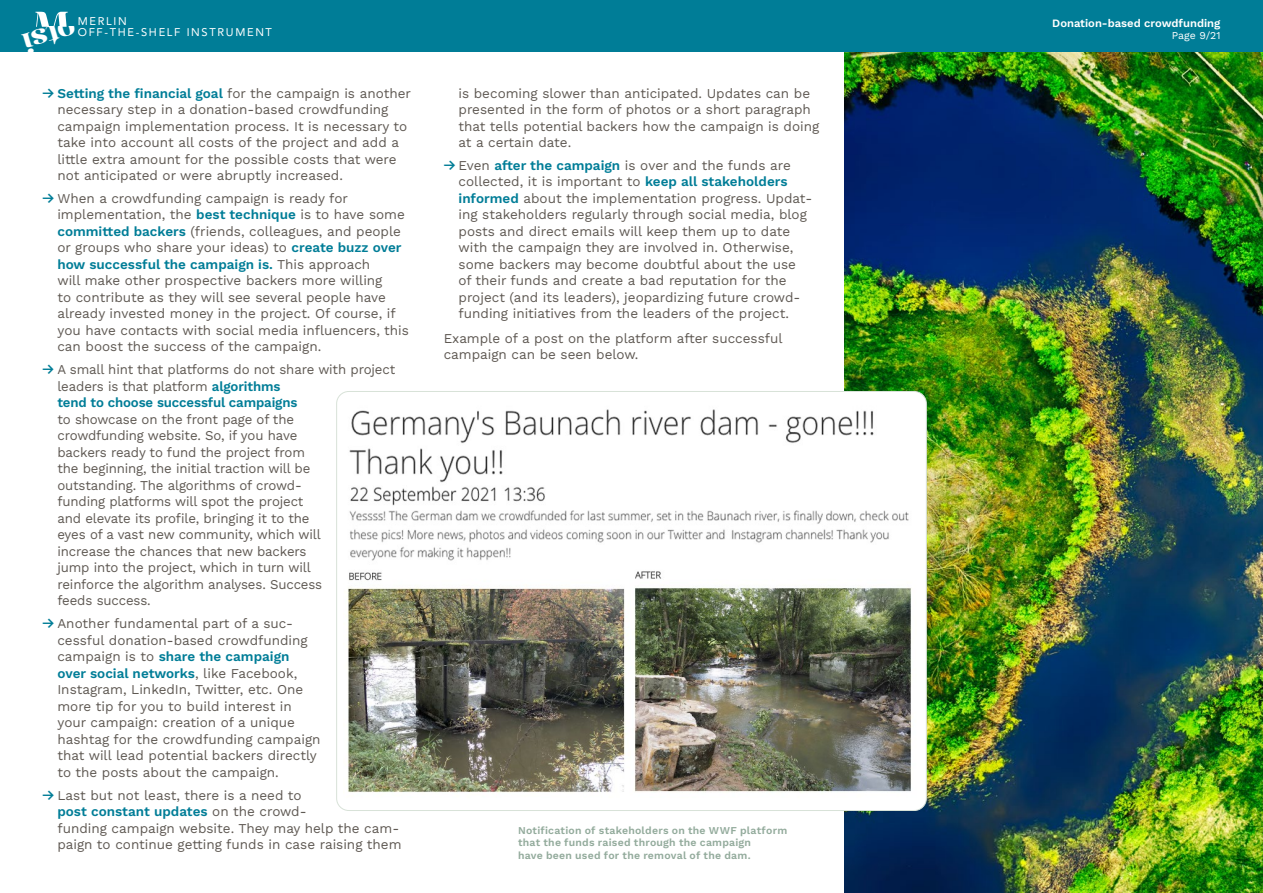
<style>
.page{position:relative;width:1263px;height:893px;background:#fff}
.page>*{position:absolute;margin:0;border:0;box-sizing:border-box;transform-origin:0 0}
.t1{font:800 31.05px "Famosa";color:#fff}
.t2{font:13.5px/16.5px "Work Sans";color:#5f5953}
.t3{font:600 11.25px "Work Sans";color:#fff}
.t4{font:11.1px/11.9px "Avenir LT Std";letter-spacing:.15em;color:#fff}
.t5{font:600 10.5px/12.6px "Work Sans";letter-spacing:.02em;color:#93ab9c}
.t6{font:10.5px "Work Sans";color:#fff}
.s1{font-family:"Labil Grotesk";font-weight:700;color:#007d97}
.s2{font-weight:600;color:#007d97}
</style>
<div class="page">
<img style="left:845px;top:51px;width:418px;height:842px">
<div style="left:337px;top:391px;width:589px;height:419px;background:#fff;border-radius:12px"></div>
<img style="left:347px;top:409px;width:565px;height:384px">
<div style="left:0;top:0;width:1263px;height:51px;background:#007d97"></div>
<svg style="left:35px;top:12px;width:33px;height:15px"></svg>
<p class="t4" style="left:78px;top:15px;width:196px">MERLIN<br>OFF-THE-SHELF INSTRUMENT</p>
<h1 class="t1" style="left:83px;top:51px;width:57px;rotate:163deg">otsi</h1>
<p class="t3" style="left:1052px;top:14px;width:170px">Donation-based crowdfunding</p>
<p class="t6" style="left:1172px;top:28px;width:50px">Page 9/21</p>
<p class="t2" style="left:57px;top:84px;width:355px;text-indent:-15px"><span class="s1">→</span> <span class="s2">Setting the financial goal</span> for the campaign is another necessary step in a donation-based crowdfunding campaign implementation process. It is necessary to take into account all costs of the project and add a little extra amount for the possible costs that were not anticipated or were abruptly increased.</p>
<p class="t2" style="left:57px;top:190px;width:353px;text-indent:-15px"><span class="s1">→</span> When a crowdfunding campaign is ready for implementation, the <span class="s2">best technique</span> is to have some <span class="s2">committed backers</span> (friends, colleagues, and people or groups who share your ideas) to <span class="s2">create buzz over how successful the campaign is.</span> This approach<br>will make other prospective backers more willing<br>to contribute as they will see several people have already invested money in the project. Of course, if you have contacts with social media influencers, this can boost the success of the campaign.</p>
<p class="t2" style="left:57px;top:361px;width:339px;text-indent:-15px"><span class="s1">→</span> A small hint that platforms do not share with project leaders is that platform <span class="s2">algorithms<br>tend to choose successful campaigns</span></p>
<p class="t2" style="left:57px;top:410px;width:266px">to showcase on the front page of the crowdfunding website. So, if you have backers ready to fund the project from the beginning, the initial traction will be outstanding. The algorithms of crowd&shy;funding platforms will spot the project and elevate its profile, bringing it to the eyes of a vast new community, which will increase the chances that new backers jump into the project, which in turn will reinforce the algorithm analyses. Success feeds success.</p>
<p class="t2" style="left:57px;top:615px;width:265px;text-indent:-15px"><span class="s1">→</span> Another fundamental part of a suc&shy;cessful donation-based crowdfunding campaign is to <span class="s2">share the campaign over social networks</span>, like Facebook, Instagram, LinkedIn, Twitter, etc. One more tip for you to build interest in your campaign: creation of a unique hashtag for the crowdfunding campaign that will lead potential backers directly to the posts about the campaign.</p>
<p class="t2" style="left:57px;top:786px;width:346px;text-indent:-15px"><span class="s1">→</span> Last but not least, there is a need to<br><span class="s2">post constant updates</span> on the crowd-<br>funding campaign website. They may help the cam&shy;paign to continue getting funds in case raising them</p>
<p class="t2" style="left:458px;top:84px;width:362px">is becoming slower than anticipated. Updates can be presented in the form of photos or a short paragraph that tells potential backers how the campaign is doing at a certain date.</p>
<p class="t2" style="left:458px;top:157px;width:355px;text-indent:-15px"><span class="s1">→</span> Even <span class="s2">after the campaign</span> is over and the funds are collected, it is important to <span class="s2">keep all stakeholders informed</span> about the implementation progress. Updat&shy;ing stakeholders regularly through social media, blog posts and direct emails will keep them up to date with the campaign they are involved in. Otherwise, some backers may become doubtful about the use of their funds and create a bad reputation for the project (and its leaders), jeopardizing future crowd&shy;funding initiatives from the leaders of the project.</p>
<p class="t2" style="left:444px;top:330px;width:340px">Example of a post on the platform after successful campaign can be seen below.</p>
<p class="t5" style="left:518px;top:823px;width:271px">Notification of stakeholders on the WWF platform that the funds raised through the campaign<br>have been used for the removal of the dam.</p>
</div>
